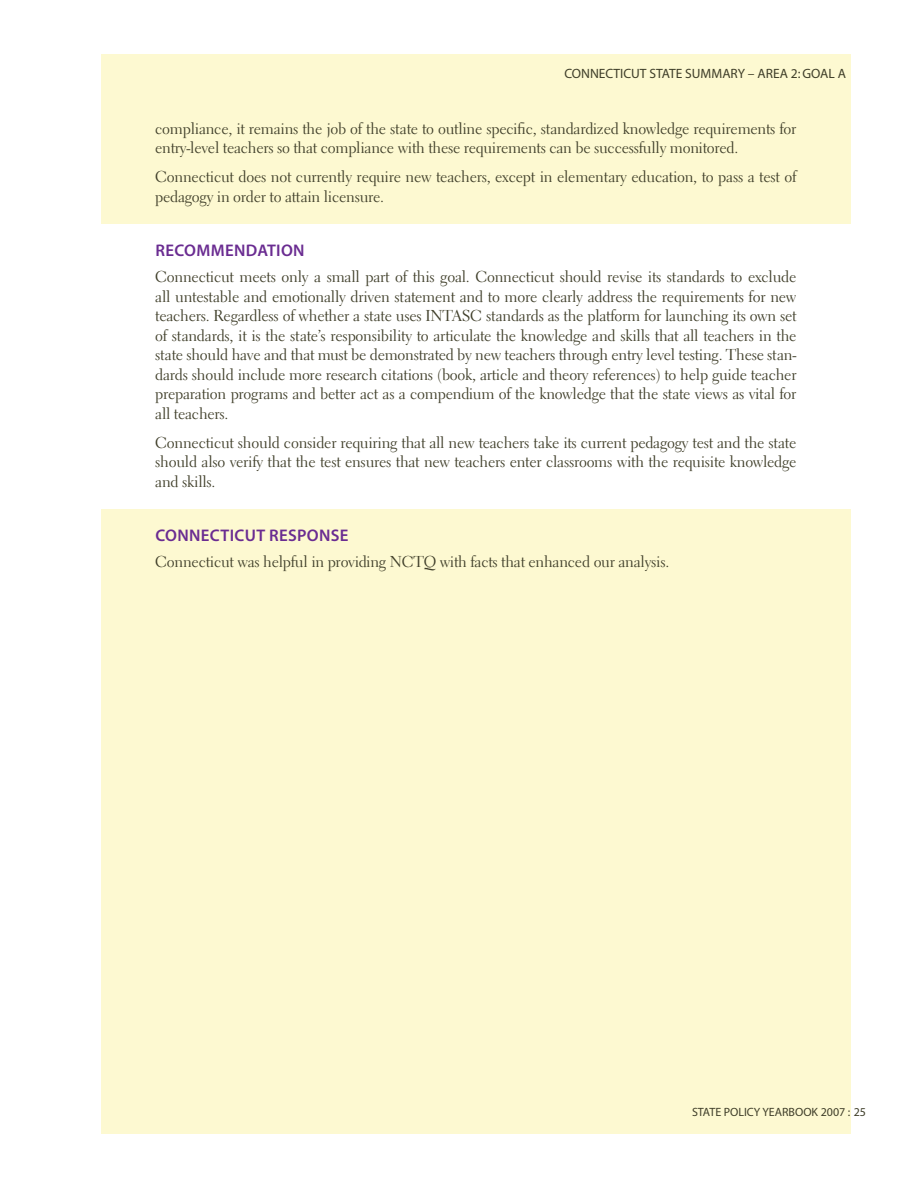
<style>
.page{position:relative;width:918px;height:1188px;background:#fff}
.page>*{position:absolute;margin:0;border:0;box-sizing:border-box;transform-origin:0 0}
.t1{font:600 16.8px "Myriad Pro";letter-spacing:.02em;color:#6a2c91}
.t2{font:15.75px/19.5px "Electra LH";letter-spacing:-.015em;color:#3f3e29}
.t3{font:13.5px "Myriad";color:#3f3e29}
.t4{font:12px "Myriad";color:#3f3e29}
</style>
<div class="page">
<div style="left:101px;top:54px;width:749px;height:1080px;background:#fdf9d1"></div>
<div style="left:65px;top:224px;width:817px;height:285px;background:#fff"></div>
<p class="t3" style="left:564px;top:66px;width:202px">CONNECTICUT STATE SUMMARY – AREA</p>
<p class="t3" style="left:791px;top:66px;width:57px">2: GOAL A</p>
<p class="t2" style="left:155px;top:119px;width:643px">compliance, it remains the job of the state to outline specific, standardized knowledge requirements for entry-level teachers so that compliance with these requirements can be successfully monitored.</p>
<p class="t2" style="left:155px;top:167px;width:643px">Connecticut does not currently require new teachers, except in elementary education, to pass a test of pedagogy in order to attain licensure.</p>
<p class="t1" style="left:155px;top:240px;width:148px">RECOMMENDATION</p>
<p class="t2" style="left:155px;top:267px;width:643px;text-align:justify">Connecticut meets only a small part of this goal. Connecticut should revise its standards to exclude all untestable and emotionally driven statement and to more clearly address the requirements for new teachers. Regardless of whether a state uses INTASC standards as the platform for launching its own set of standards, it is the state’s responsibility to articulate the knowledge and skills that all teachers in the state should have and that must be demonstrated by new teachers through entry level testing. These stan&shy;dards should include more research citations (book, article and theory references) to help guide teacher preparation programs and better act as a compendium of the knowledge that the state views as vital for all teachers.</p>
<p class="t2" style="left:155px;top:433px;width:643px;text-align:justify">Connecticut should consider requiring that all new teachers take its current pedagogy test and the state should also verify that the test ensures that new teachers enter classrooms with the requisite knowledge and skills.</p>
<p class="t1" style="left:155px;top:525px;width:64px">CONN ECTIC</p>
<p class="t1" style="left:245px;top:525px;width:105px">UT RESPONSE</p>
<p class="t2" style="left:155px;top:552px;width:516px">Connecticut was helpful in providing NCTQ with facts that enhanced our analysis.</p>
<p class="t4" style="left:692px;top:1106px;width:174px">STATE POLICY YEARBOOK 2007 : 25</p>
</div>
